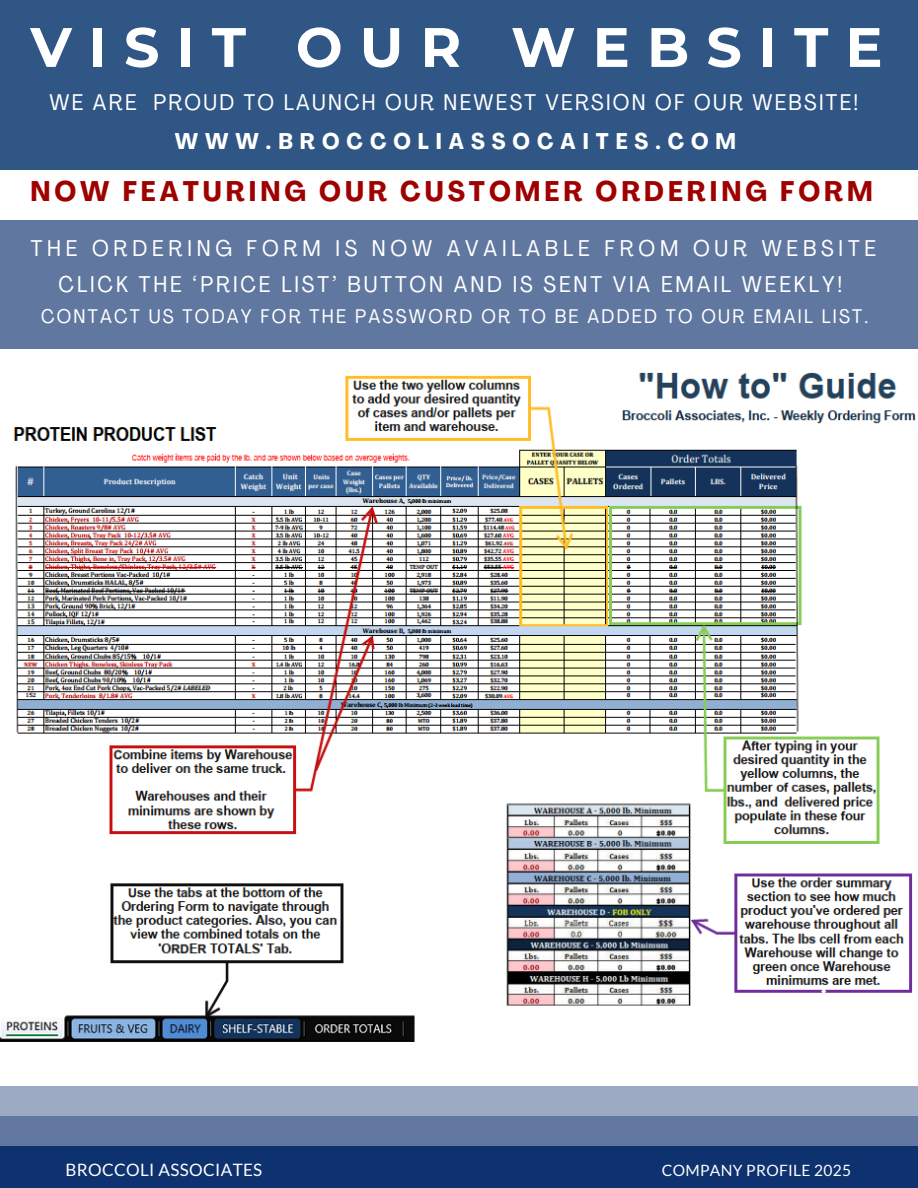
<style>
.page{position:relative;width:918px;height:1188px;background:#fff}
.page>*{position:absolute;margin:0;border:0;box-sizing:border-box;transform-origin:0 0}
.t1{font:700 55.5px "Montserrat";letter-spacing:.305em;color:#fff}
.t2{font:700 condensed 28.05px "Agrandir";letter-spacing:.14em;color:#9f0000}
.t3{font:condensed 22.5px/36px "Agrandir";letter-spacing:.13em;color:#fff;text-align:center}
.t4{font:condensed 22.35px/38.2px "Agrandir";letter-spacing:.105em;color:#fff;text-align:center}
.t5{font:condensed 19.5px "Agrandir";letter-spacing:.115em;color:#fff}
.t6{font:17.1px "Lato";letter-spacing:.02em;color:#fff}
.t7{font:15.6px "Lato";letter-spacing:.02em;color:#fff}
.s1{font-weight:700}
</style>
<div class="page">
<div style="left:0;top:221px;width:918px;height:128px;background:#6077a0"></div>
<div style="left:0;top:0;width:918px;height:170px;background:#305685"></div>
<img style="left:0;top:372px;width:916px;height:670px">
<div style="left:0;top:1086px;width:918px;height:102px;background:#9caac4"></div>
<div style="left:0;top:1116px;width:918px;height:72px;background:#6278a1"></div>
<div style="left:0;top:1147px;width:918px;height:41px;background:#0e316f"></div>
<h1 class="t1" style="left:30px;top:13px;width:854px">VISIT OUR WEBSITE</h1>
<h3 class="t4" style="left:50px;top:86px;width:810px">WE ARE PROUD TO LAUNCH OUR NEWEST VERSION OF OUR WEBSITE!<br><span class="s1">WWW.BROCCOLIASSOCAITES.COM</span></h3>
<h2 class="t2" style="left:30px;top:180px;width:844px">NOW FEATURING OUR CUSTOMER ORDERING FORM</h2>
<p class="t3" style="left:31px;top:232px;width:847px">THE ORDERING FORM IS NOW AVAILABLE FROM OUR WEBSITE<br>CLICK THE ‘PRICE LIST’ BUTTON AND IS SENT VIA EMAIL WEEKLY!</p>
<p class="t5" style="left:41px;top:309px;width:829px">CONTACT US TODAY FOR THE PASSWORD OR TO BE ADDED TO OUR EMAIL LIST.</p>
<p class="t6" style="left:66px;top:1159px;width:198px">BROCCOLI ASSOCIATES</p>
<h4 class="t7" style="left:662px;top:1160px;width:191px">COMPANY PROFILE 2025</h4>
</div>
